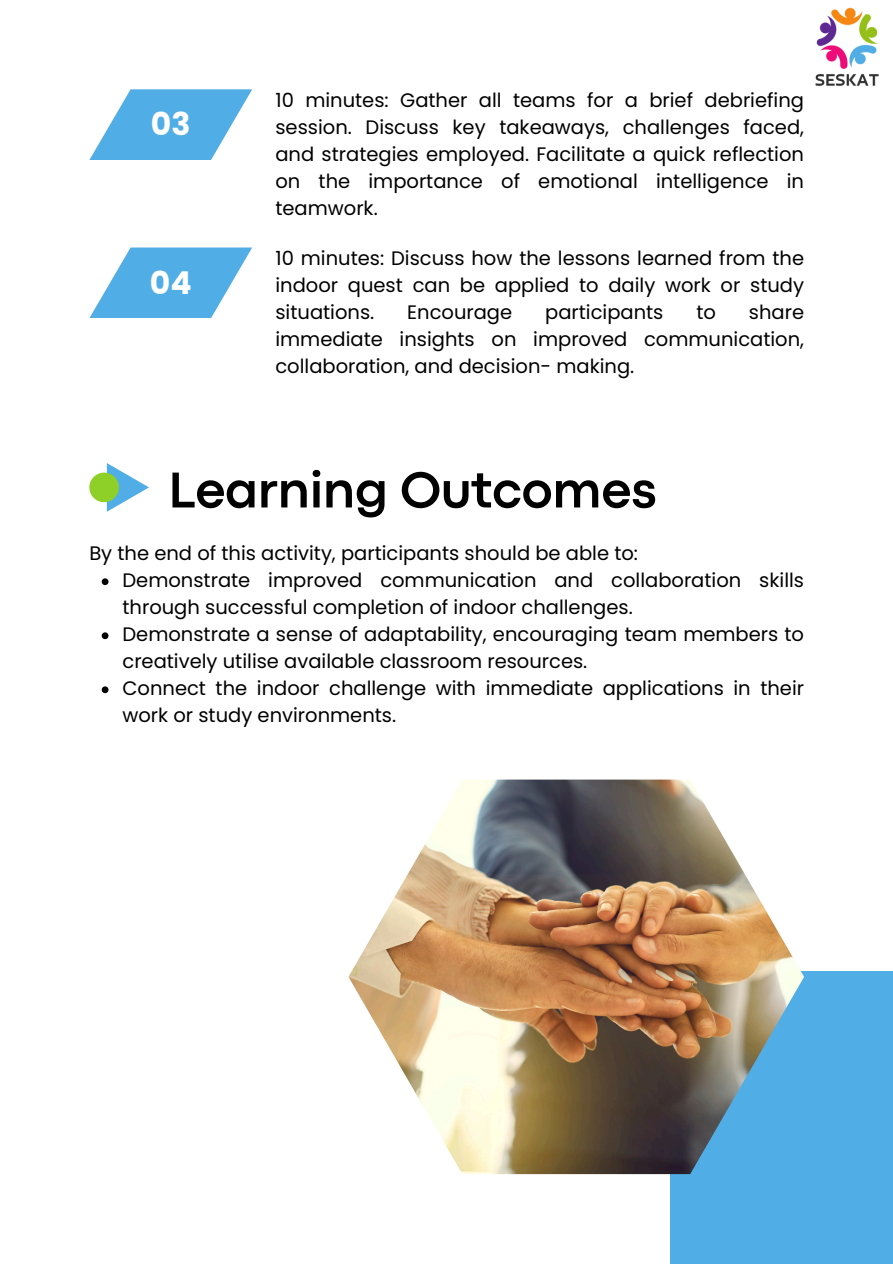
<style>
.page{position:relative;width:893px;height:1264px;background:#fff}
.page>*{position:absolute;margin:0;border:0;box-sizing:border-box;transform-origin:0 0}
.t1{font:700 52.5px "Codec Pro";letter-spacing:-.01em;color:#000}
.t2{font:700 31.5px "Poppins";color:#fff}
.t3{font:19.5px/27px "Poppins";color:#000;text-align:justify}
</style>
<div class="page">
<div style="left:669px;top:970px;width:223px;height:293px;background:#51ade5"></div>
<svg style="left:89px;top:463px;width:60px;height:48px"></svg>
<img style="left:348px;top:779px;width:456px;height:395px">
<svg style="left:102px;top:578px;width:6px;height:7px"></svg>
<svg style="left:102px;top:632px;width:6px;height:7px"></svg>
<svg style="left:102px;top:686px;width:6px;height:7px"></svg>
<img style="left:815px;top:7px;width:64px;height:80px">
<svg style="left:89px;top:89px;width:163px;height:71px"></svg>
<svg style="left:89px;top:247px;width:163px;height:71px"></svg>
<p class="t2" style="left:151px;top:102px;width:41px">03</p>
<p class="t2" style="left:150px;top:260px;width:43px">04</p>
<p class="t3" style="left:275px;top:86px;width:530px">10 minutes: Gather all teams for a brief debriefing session. Discuss key takeaways, challenges faced, and strategies employed. Facilitate a quick reflection on the importance of emotional intelligence in teamwork.</p>
<p class="t3" style="left:275px;top:244px;width:530px">10 minutes: Discuss how the lessons learned from the indoor quest can be applied to daily work or study situations.</p>
<p class="t3" style="left:407px;top:298px;width:106px">Encourage</p>
<p class="t3" style="left:545px;top:298px;width:120px">participants</p>
<p class="t3" style="left:696px;top:298px;width:21px">to</p>
<p class="t3" style="left:275px;top:298px;width:530px;text-indent:473px">share immediate insights on improved communication, collaboration, and decision- making.</p>
<p class="t1" style="left:168px;top:471px;width:490px">Learning Outcomes</p>
<p class="t3" style="left:89px;top:540px;width:550px">By the end of this activity, participants should be able to:</p>
<p class="t3" style="left:122px;top:567px;width:683px">Demonstrate improved communication and collaboration skills through successful completion of indoor challenges.</p>
<p class="t3" style="left:122px;top:621px;width:683px;text-align:left">Demonstrate a sense of adaptability, encouraging team members to creatively utilise available classroom resources.<br>Connect the indoor challenge with immediate applications in their work or study environments.</p>
</div>
